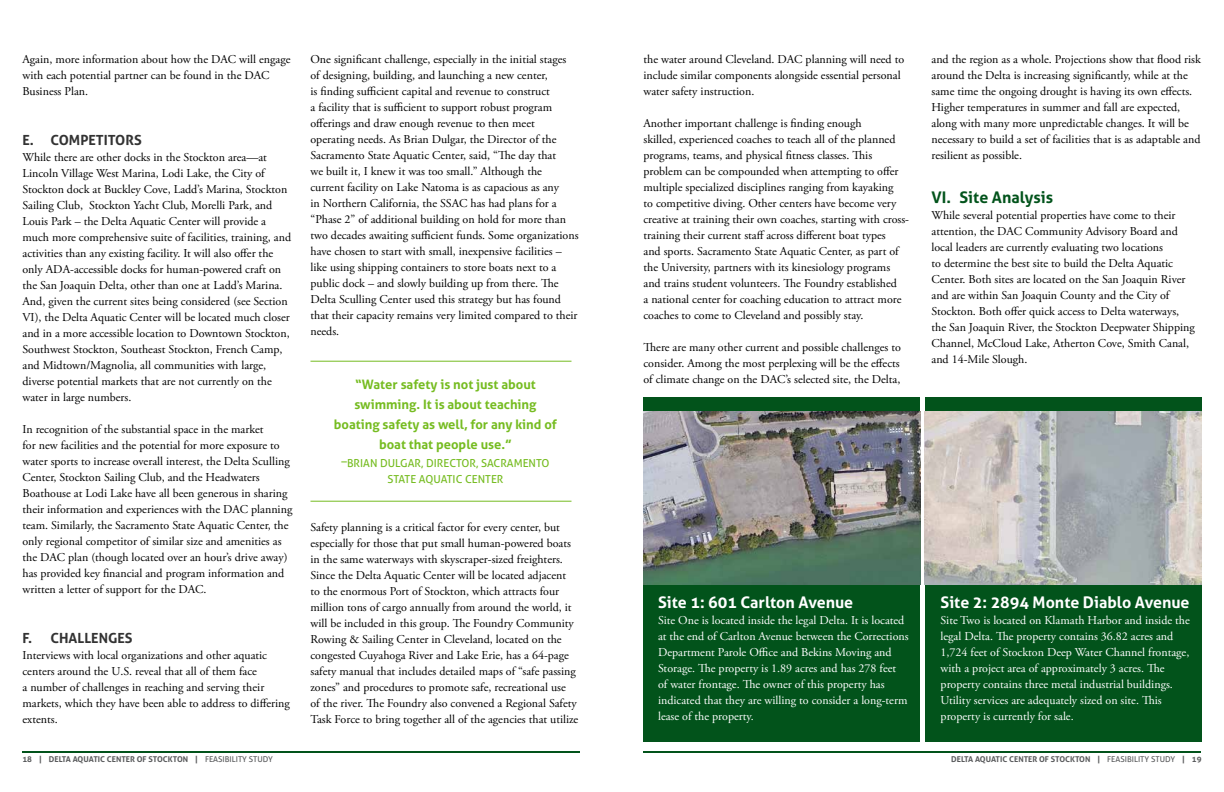
<style>
.page{position:relative;width:1224px;height:792px;background:#fff}
.page>*{position:absolute;margin:0;border:0;box-sizing:border-box;transform-origin:0 0}
.t1{font:700 16px "Aller";color:#fff}
.t2{font:700 16px "Aller";color:#02531b}
.t3{font:700 14px "Aller";color:#333}
.t4{font:700 13px/20px "Aller";color:#76bc21;text-align:center}
.t5{font:12px/16px "Adobe Garamond Pro";color:#000}
.t6{font:12px/16px "Adobe Garamond Pro";color:#fff}
.t7{font:11px/16px "Aller";color:#76bc21;text-align:center}
.t8{font:700 8px "Aller";color:#58595b}
.s1{font-weight:400}
</style>
<div class="page">
<hr style="left:644px;top:752px;width:558px;height:1px;background:#02531b">
<hr style="left:23px;top:752px;width:558px;height:1px;background:#02531b">
<hr style="left:311px;top:361px;width:261px;height:1px;background:#76bc21">
<hr style="left:311px;top:501px;width:261px;height:1px;background:#76bc21">
<div style="left:644px;top:397px;width:276px;height:345px;background:#02531b"></div>
<div style="left:925px;top:397px;width:277px;height:345px;background:#02531b"></div>
<img style="left:644px;top:411px;width:276px;height:174px">
<img style="left:925px;top:411px;width:277px;height:174px">
<p class="t5" style="left:22px;top:52px;width:270px">Again, more information about how the DAC will engage with each potential partner can be found in the DAC<br>Business Plan.</p>
<p class="t3" style="left:22px;top:132px;width:121px">E. COMPETITORS</p>
<p class="t5" style="left:22px;top:150px;width:270px">While there are other docks in the Stockton area—at Lincoln Village West Marina, Lodi Lake, the City of Stockton dock at Buckley Cove, Ladd’s Marina, Stockton Sailing Club, Stockton Yacht Club, Morelli Park, and Louis Park – the Delta Aquatic Center will provide a much more comprehensive suite of facilities, training, and activities than any existing facility. It will also offer the only ADA-accessible docks for human-powered craft on the San Joaquin Delta, other than one at Ladd’s Marina.<br>And, given the current sites being considered (see Section VI), the Delta Aquatic Center will be located much closer and in a more accessible location to Downtown Stockton, Southwest Stockton, Southeast Stockton, French Camp, and Midtown/Magnolia, all communities with large, diverse potential markets that are not currently on the water in large numbers.</p>
<p class="t5" style="left:22px;top:422px;width:271px">In recognition of the substantial space in the market<br>for new facilities and the potential for more exposure to water sports to increase overall interest, the Delta Sculling Center, Stockton Sailing Club, and the Headwaters Boathouse at Lodi Lake have all been generous in sharing their information and experiences with the DAC planning team. Similarly, the Sacramento State Aquatic Center, the only regional competitor of similar size and amenities as the DAC plan (though located over an hour’s drive away) has provided key financial and program information and written a letter of support for the DAC.</p>
<p class="t3" style="left:22px;top:630px;width:112px">F. CHALLENGES</p>
<p class="t5" style="left:22px;top:648px;width:269px">Interviews with local organizations and other aquatic centers around the U.S. reveal that all of them face<br>a number of challenges in reaching and serving their markets, which they have been able to address to differing extents.</p>
<p class="t5" style="left:310px;top:52px;width:270px">One significant challenge, especially in the initial stages of designing, building, and launching a new center,<br>is finding sufficient capital and revenue to construct<br>a facility that is sufficient to support robust program offerings and draw enough revenue to then meet operating needs. As Brian Dulgar, the Director of the Sacramento State Aquatic Center, said, “The day that<br>we built it, I knew it was too small.” Although the<br>current facility on Lake Natoma is as capacious as any<br>in Northern California, the SSAC has had plans for a “Phase 2” of additional building on hold for more than two decades awaiting sufficient funds. Some organizations have chosen to start with small, inexpensive facilities – like using shipping containers to store boats next to a public dock – and slowly building up from there. The Delta Sculling Center used this strategy but has found that their capacity remains very limited compared to their needs.</p>
<p class="t4" style="left:334px;top:375px;width:225px">“Water safety is not just about swimming. It is about teaching boating safety as well, for any kind of boat that people use.”</p>
<p class="t7" style="left:342px;top:455px;width:209px">–BRIAN DULGAR, DIRECTOR, SACRAMENTO<br>STATE AQUATIC CENTER</p>
<p class="t5" style="left:310px;top:520px;width:269px">Safety planning is a critical factor for every center, but especially for those that put small human-powered boats in the same waterways with skyscraper-sized freighters.<br>Since the Delta Aquatic Center will be located adjacent to the enormous Port of Stockton, which attracts four million tons of cargo annually from around the world, it will be included in this group. The Foundry Community Rowing &amp; Sailing Center in Cleveland, located on the congested Cuyahoga River and Lake Erie, has a 64-page safety manual that includes detailed maps of “safe passing zones” and procedures to promote safe, recreational use<br>of the river. The Foundry also convened a Regional Safety Task Force to bring together all of the agencies that utilize</p>
<p class="t5" style="left:644px;top:52px;width:262px">the water around Cleveland. DAC planning will need to include similar components alongside essential personal water safety instruction.</p>
<p class="t5" style="left:644px;top:116px;width:267px">Another important challenge is finding enough<br>skilled, experienced coaches to teach all of the planned programs, teams, and physical fitness classes. This problem can be compounded when attempting to offer multiple specialized disciplines ranging from kayaking<br>to competitive diving. Other centers have become very creative at training their own coaches, starting with cross&shy;training their current staff across different boat types<br>and sports. Sacramento State Aquatic Center, as part of the University, partners with its kinesiology programs and trains student volunteers. The Foundry established<br>a national center for coaching education to attract more coaches to come to Cleveland and possibly stay.</p>
<p class="t5" style="left:644px;top:340px;width:259px;text-align:justify">There are many other current and possible challenges to consider. Among the most perplexing will be the effects of climate change on the DAC’s selected site, the Delta,</p>
<p class="t5" style="left:932px;top:52px;width:271px">and the region as a whole. Projections show that flood risk around the Delta is increasing significantly, while at the same time the ongoing drought is having its own effects.<br>Higher temperatures in summer and fall are expected, along with many more unpredictable changes. It will be necessary to build a set of facilities that is as adaptable and resilient as possible.</p>
<h1 class="t2" style="left:932px;top:188px;width:123px">VI. Site Analysis</h1>
<p class="t5" style="left:932px;top:208px;width:265px">While several potential properties have come to their attention, the DAC Community Advisory Board and local leaders are currently evaluating two locations<br>to determine the best site to build the Delta Aquatic Center. Both sites are located on the San Joaquin River and are within San Joaquin County and the City of Stockton. Both offer quick access to Delta waterways, the San Joaquin River, the Stockton Deepwater Shipping Channel, McCloud Lake, Atherton Cove, Smith Canal, and 14-Mile Slough.</p>
<h1 class="t1" style="left:658px;top:594px;width:197px">Site 1: 601 Carlton Avenue</h1>
<p class="t6" style="left:658px;top:613px;width:252px">Site One is located inside the legal Delta. It is located at the end of Carlton Avenue between the Corrections Department Parole Office and Bekins Moving and Storage. The property is 1.89 acres and has 278 feet<br>of water frontage. The owner of this property has indicated that they are willing to consider a long-term lease of the property.</p>
<h1 class="t1" style="left:941px;top:594px;width:251px">Site 2: 2894 Monte Diablo Avenue</h1>
<p class="t6" style="left:941px;top:613px;width:251px">Site Two is located on Klamath Harbor and inside the legal Delta. The property contains 36.82 acres and 1,724 feet of Stockton Deep Water Channel frontage, with a project area of approximately 3 acres. The property contains three metal industrial buildings.<br>Utility services are adequately sized on site. This property is currently for sale.</p>
<p class="t8" style="left:22px;top:755px;width:252px">18 | DELTA AQUATIC CENTER OF STOCKTON | <span class="s1">FEASIBILITY STUDY</span></p>
<p class="t8" style="left:951px;top:755px;width:252px">DELTA AQUATIC CENTER OF STOCKTON | <span class="s1">FEASIBILITY STUDY</span> | 19</p>
</div>
